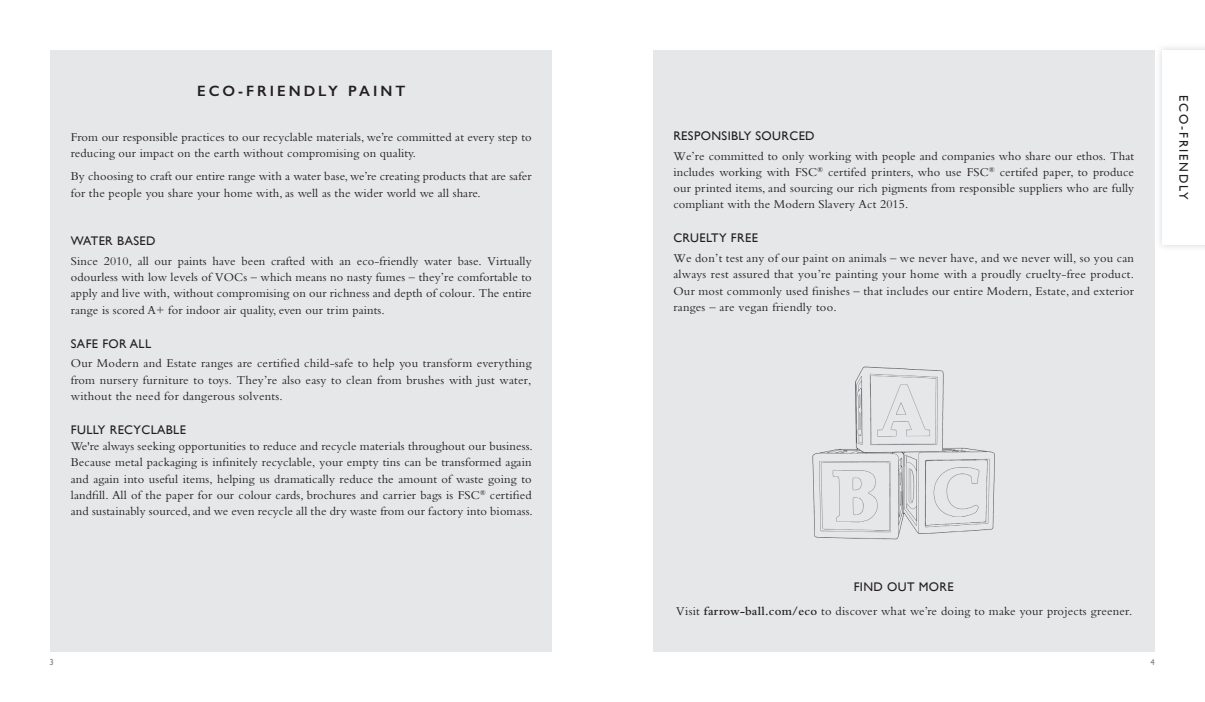
<style>
.page{position:relative;width:1205px;height:702px;background:#fff}
.page>*{position:absolute;margin:0;border:0;box-sizing:border-box;transform-origin:0 0}
.t1{font:600 15px "Gill Sans";letter-spacing:.2em;color:#231f20}
.t2{font:12.5px/16.2px "Bembo Std";letter-spacing:.01em;color:#231f20;text-align:justify}
.t3{font:12.5px "Gill Sans";letter-spacing:.03em;color:#231f20}
.t4{font:12.5px "Gill Sans";letter-spacing:.15em;color:#231f20}
.t5{font:8.75px "Gill Sans";color:#808285}
.s1{font-weight:600}
</style>
<div class="page">
<div style="left:653px;top:50px;width:501px;height:602px;background:#e6e7e9"></div>
<div style="left:50px;top:50px;width:502px;height:602px;background:#e6e7e9"></div>
<img style="left:812px;top:366px;width:183px;height:174px">
<p class="t1" style="left:197px;top:82px;width:210px">ECO-FRIENDLY PAINT</p>
<p class="t2" style="left:71px;top:128px;width:462px">From our responsible practices to our recyclable materials, we’re committed at every step to reducing our impact on the earth without compromising on quality.</p>
<p class="t2" style="left:71px;top:168px;width:462px">By choosing to craft our entire range with a water base, we’re creating products that are safer for the people you share your home with, as well as the wider world we all share.</p>
<p class="t3" style="left:71px;top:233px;width:86px">WATER BASED</p>
<p class="t2" style="left:71px;top:252px;width:462px">Since 2010, all our paints have been crafted with an eco-friendly water base. Virtually odourless with low levels of VOCs – which means no nasty fumes – they’re comfortable to apply and live with, without compromising on our richness and depth of colour. The entire range is scored A+ for indoor air quality, even our trim paints.</p>
<p class="t3" style="left:71px;top:336px;width:82px">SAFE FOR ALL</p>
<p class="t2" style="left:71px;top:355px;width:462px">Our Modern and Estate ranges are certiÿed child-safe to help you transform everything from nursery furniture to toys. They’re also easy to clean from brushes with just water, without the need for dangerous solvents.</p>
<p class="t3" style="left:71px;top:422px;width:117px">FULLY RECYCLABLE</p>
<p class="t2" style="left:71px;top:438px;width:463px">We're always seeking opportunities to reduce and recycle materials throughout our business.<br>Because metal packaging is inÿnitely recyclable, your empty tins can be transformed again and again into useful items, helping us dramatically reduce the amount of waste going to landÿll. All of the paper for our colour cards, brochures and carrier bags is FSC<sup>®</sup> certiÿed and sustainably sourced, and we even recycle all the dry waste from our factory into biomass.</p>
<p class="t3" style="left:673px;top:128px;width:143px">RESPONSIBLY SOURCED</p>
<p class="t2" style="left:673px;top:147px;width:462px">We’re committed to only working with people and companies who share our ethos. That includes working with FSC<sup>®</sup> certifed printers, who use FSC<sup>®</sup> certifed paper, to produce our printed items, and sourcing our rich pigments from responsible suppliers who are fully compliant with the Modern Slavery Act 2015.</p>
<p class="t3" style="left:673px;top:231px;width:86px">CRUELTY FREE</p>
<p class="t2" style="left:673px;top:250px;width:462px">We don’t test any of our paint on animals – we never have, and we never will, so you can always rest assured that you’re painting your home with a proudly cruelty-free product.<br>Our most commonly used ÿnishes – that includes our entire Modern, Estate, and exterior ranges – are vegan friendly too.</p>
<p class="t4" style="left:1191px;top:95px;width:106px;rotate:90deg">ECO-FRIENDLY</p>
<p class="t3" style="left:854px;top:579px;width:101px">FIND OUT MORE</p>
<p class="t2" style="left:676px;top:602px;width:458px">Visit <span class="s1">farrow-ball.com/eco</span> to discover what we’re doing to make your projects greener.</p>
<p class="t5" style="left:50px;top:656px;width:6px">3</p>
<p class="t5" style="left:1150px;top:656px;width:6px">4</p>
</div>
